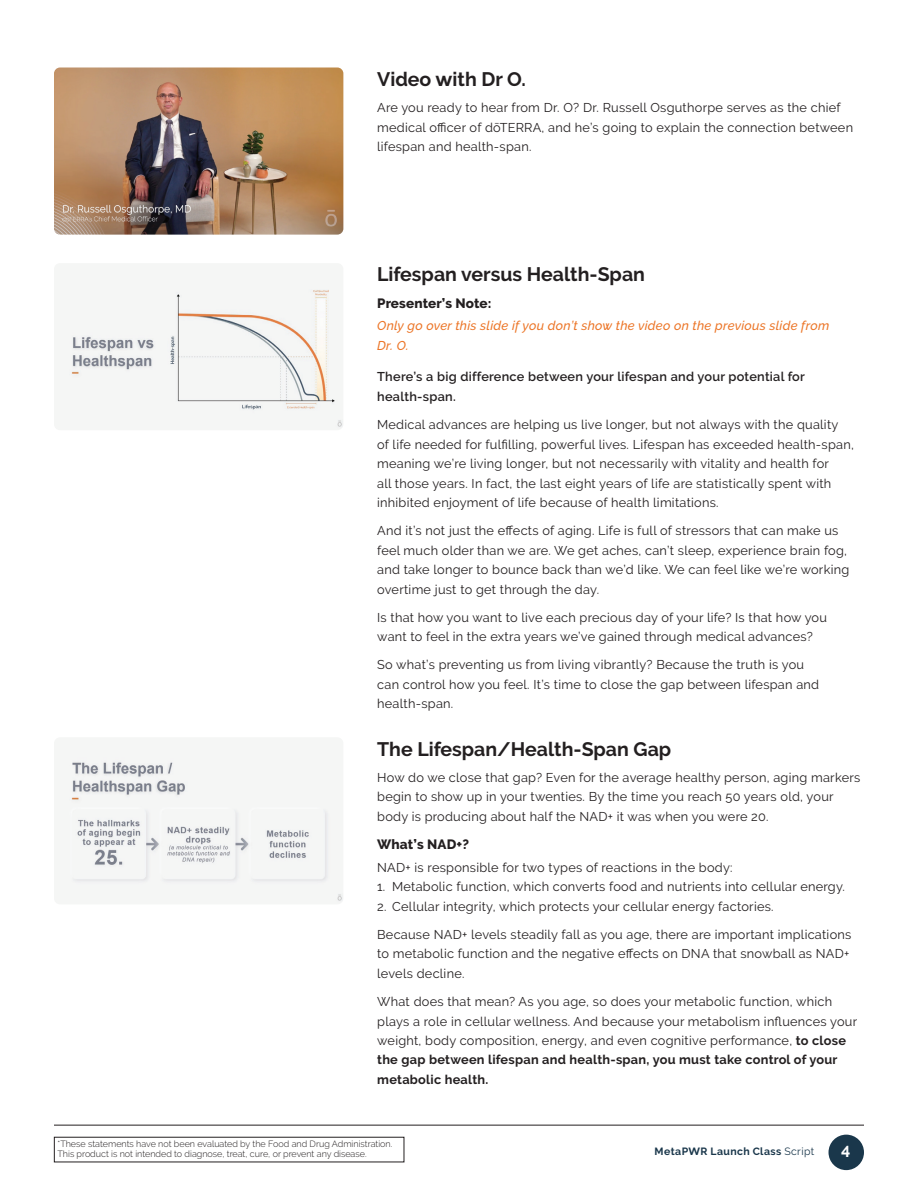
<style>
.page{position:relative;width:918px;height:1188px;background:#fff}
.page>*{position:absolute;margin:0;border:0;box-sizing:border-box;transform-origin:0 0}
.t1{font:700 19.5px "Raleway";color:#231f20}
.t2{font:700 15.75px "Raleway";color:#fff}
.t3{font:800 13.5px "Raleway";letter-spacing:.01em;color:#231f20}
.t4{font:12.75px/19.5px "Raleway";letter-spacing:.02em;color:#231f20}
.t5{font:600 12.75px/19.5px "Raleway";letter-spacing:.02em;color:#231f20}
.t6{font:italic 500 12.75px/19.5px "Raleway";letter-spacing:.02em;color:#ec7527}
.t7{font:700 10.5px "Raleway";letter-spacing:.04em;color:#1a374b}
.t8{font:300 9px/9.8px "Raleway";color:#231f20}
.s1{font-weight:700}
.s2{font-weight:400}
</style>
<div class="page">
<hr style="left:54px;top:1125px;width:810px;height:1px;background:#231f20">
<div style="left:829px;top:1135px;width:35px;height:35px;background:#1a374b;border-radius:50%"></div>
<img style="left:54px;top:68px;width:289px;height:167px">
<img style="left:69px;top:289px;width:274px;height:140px">
<img style="left:69px;top:759px;width:274px;height:144px">
<h1 class="t1" style="left:377px;top:68px;width:150px">Video with Dr O.</h1>
<p class="t4" style="left:377px;top:98px;width:477px">Are you ready to hear from Dr. O? Dr. Russell Osguthorpe serves as the chief medical officer of dōTERRA, and he’s going to explain the connection between lifespan and health-span.</p>
<h1 class="t1" style="left:377px;top:263px;width:269px">Lifespan versus Health-Span</h1>
<p class="t3" style="left:377px;top:295px;width:116px">Presenter’s Note:</p>
<p class="t6" style="left:377px;top:316px;width:454px">Only go over this slide if you don’t show the video on the previous slide from<br>Dr. O.</p>
<p class="t5" style="left:377px;top:367px;width:429px">There’s a big difference between your lifespan and your potential for health-span.</p>
<p class="t4" style="left:377px;top:415px;width:478px">Medical advances are helping us live longer, but not always with the quality<br>of life needed for fulfilling, powerful lives. Lifespan has exceeded health-span, meaning we’re living longer, but not necessarily with vitality and health for<br>all those years. In fact, the last eight years of life are statistically spent with inhibited enjoyment of life because of health limitations.</p>
<p class="t4" style="left:377px;top:521px;width:474px">And it’s not just the effects of aging. Life is full of stressors that can make us feel much older than we are. We get aches, can’t sleep, experience brain fog, and take longer to bounce back than we’d like. We can feel like we’re working overtime just to get through the day.</p>
<p class="t4" style="left:377px;top:608px;width:451px">Is that how you want to live each precious day of your life? Is that how you want to feel in the extra years we’ve gained through medical advances?</p>
<p class="t4" style="left:377px;top:655px;width:443px">So what’s preventing us from living vibrantly? Because the truth is you can control how you feel. It’s time to close the gap between lifespan and health-span.</p>
<h1 class="t1" style="left:377px;top:738px;width:296px">The Lifespan/Health-Span Gap</h1>
<p class="t4" style="left:377px;top:768px;width:485px">How do we close that gap? Even for the average healthy person, aging markers begin to show up in your twenties. By the time you reach 50 years old, your body is producing about half the NAD+ it was when you were 20.</p>
<p class="t3" style="left:377px;top:837px;width:93px">What’s NAD+?</p>
<p class="t4" style="left:377px;top:857px;width:357px">NAD+ is responsible for two types of reactions in the body:</p>
<p class="t4" style="left:377px;top:877px;width:469px">1. Metabolic function, which converts food and nutrients into cellular energy.</p>
<p class="t4" style="left:377px;top:896px;width:398px">2. Cellular integrity, which protects your cellular energy factories.</p>
<p class="t4" style="left:377px;top:925px;width:476px">Because NAD+ levels steadily fall as you age, there are important implications to metabolic function and the negative effects on DNA that snowball as NAD+ levels decline.</p>
<p class="t4" style="left:377px;top:992px;width:481px">What does that mean? As you age, so does your metabolic function, which plays a role in cellular wellness. And because your metabolism influences your weight, body composition, energy, and even cognitive performance, <span class="s1">to close the gap between lifespan and health-span, you must take control of your metabolic health.</span></p>
<p class="t8" style="left:58px;top:1139px;width:336px">*These statements have not been evaluated by the Food and Drug Administration.<br>This product is not intended to diagnose, treat, cure, or prevent any disease.</p>
<p class="t7" style="left:655px;top:1145px;width:161px">MetaPWR Launch Class <span class="s2">Script</span></p>
<p class="t2" style="left:841px;top:1143px;width:11px">4</p>
</div>
